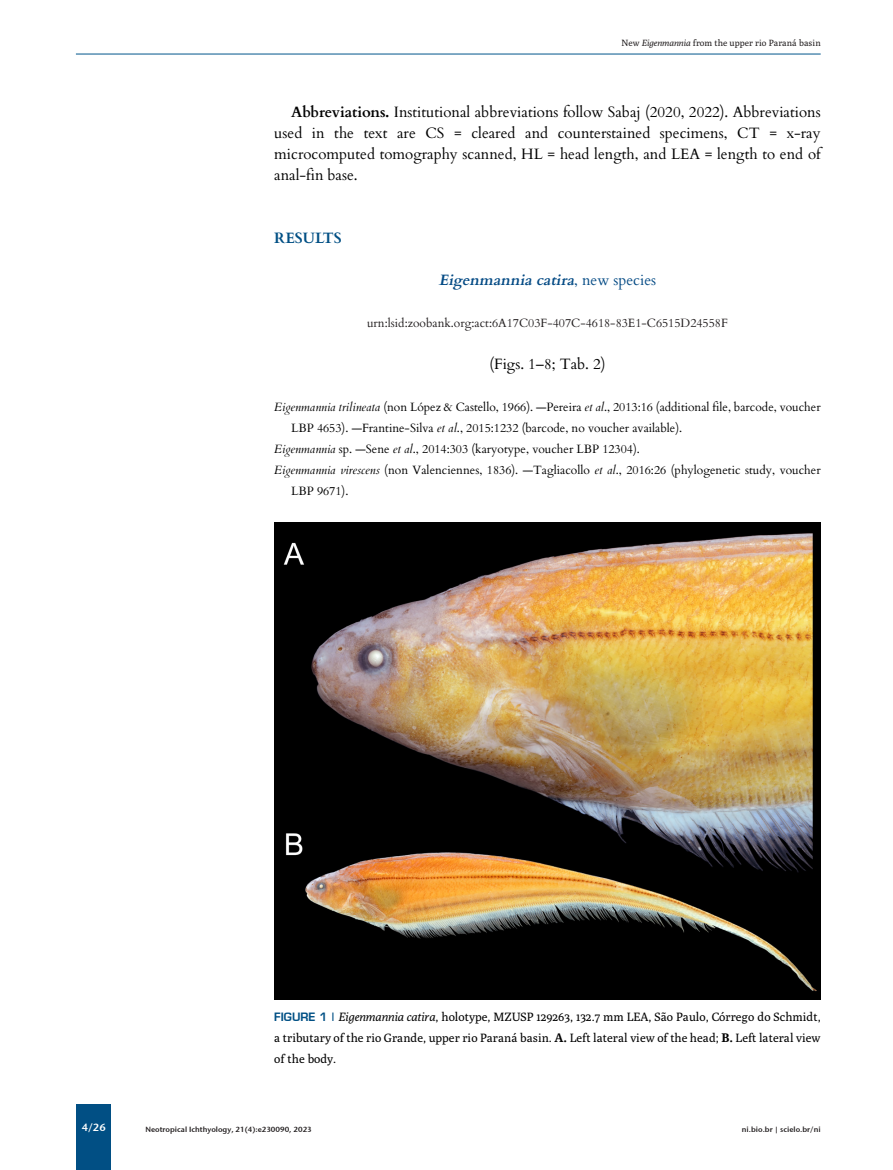
<style>
.page{position:relative;width:893px;height:1170px;background:#fff}
.page>*{position:absolute;margin:0;border:0;box-sizing:border-box;transform-origin:0 0}
.t1{font:15px/21px "Cardo";color:#000;text-align:justify}
.heading_2{font:italic 700 15px "Cardo";color:#054b85}
.NI_Subtittulos{font:700 15px "Cardo";color:#014f84}
.t2{font:12px/21px "Cardo";color:#000}
.t3{font:12px/21px "Poly";color:#000;text-align:justify}
.Texto{font:12px "Cardo";color:#231f20}
.t4{font:10.5px "Stone Sans Sem ITCTT Semi";color:#fff}
.t5{font:9px "Poly";color:#231f20}
.t6{font:7.5px "Stone Sans Sem ITCTT Semi";color:#231f20}
.s1{font-style:italic}
.s2{font-weight:700}
.s3{font-weight:400;font-style:normal}
.s4{font-family:"Eugenio Medium Normal";color:#015085}
.s5{font-family:"Droid Serif";font-weight:700}
</style>
<div class="page">
<div style="left:77px;top:1104px;width:34px;height:65px;background:#014f84"></div>
<hr style="left:76px;top:54px;width:745px;height:1px;background:#01558c">
<img style="left:274px;top:522px;width:547px;height:477px">
<p class="t5" style="left:621px;top:38px;width:201px">New <span class="s1">Eigenmannia</span> from the upper rio Paraná basin</p>
<p class="t1" style="left:274px;top:101px;width:548px;text-indent:17px"><span class="s2">Abbreviations.</span> Institutional abbreviations follow Sabaj (2020, 2022). Abbreviations used in the text are CS = cleared and counterstained specimens, CT = x-ray microcomputed tomography scanned, HL = head length, and LEA = length to end of anal-fin base.</p>
<p class="NI_Subtittulos" style="left:274px;top:226px;width:69px">RESULTS</p>
<p class="heading_2" style="left:439px;top:268px;width:219px">Eigenmannia catira<span class="s3">, n e w s p e c i e s</span></p>
<p class="Texto" style="left:367px;top:313px;width:362px">urn:lsid:zoobank.org:act:6A17C03F-407C-4618-83E1-C6515D24558F</p>
<p class="t1" style="left:489px;top:353px;width:118px">(Figs. 1–8; Tab. 2)</p>
<p class="t2" style="left:291px;top:396px;width:531px;text-indent:-17px"><span class="s1">Eigenmannia trilineata</span> (non López &amp; Castello, 1966). —Pereira <span class="s1">et al</span>., 2013:16 (additional file, barcode, voucher<br>LBP 4653). —Frantine-Silva <span class="s1">et al</span>., 2015:1232 (barcode, no voucher available).</p>
<p class="t2" style="left:274px;top:438px;width:367px"><span class="s1">Eigenmannia</span> sp. —Sene <span class="s1">et al</span>., 2014:303 (karyotype, voucher LBP 12304).</p>
<p class="t2" style="left:291px;top:459px;width:531px;text-indent:-17px"><span class="s1">Eigenmannia virescens</span> (non Valenciennes, 1836). —Tagliacollo <span class="s1">et al</span>., 2016:26 (phylogenetic study, voucher<br>LBP 9671).</p>
<p class="t3" style="left:274px;top:1005px;width:548px"><span class="s4">FIGURE 1 |</span> <span class="s1">Eigenmannia catira</span>, holotype, MZUSP 129263, 132.7 mm LEA, São Paulo, Córrego do Schmidt, a tributary of the rio Grande, upper rio Paraná basin. <span class="s5">A.</span> Left lateral view of the head; <span class="s5">B.</span> Left lateral view of the body.</p>
<p class="t4" style="left:82px;top:1118px;width:25px">4/26</p>
<p class="t6" style="left:145px;top:1122px;width:168px">Neotropical Ichthyology, 21(4):e230090, 2023</p>
<p class="t6" style="left:742px;top:1122px;width:80px">ni.bio.br | scielo.br/ni</p>
</div>
